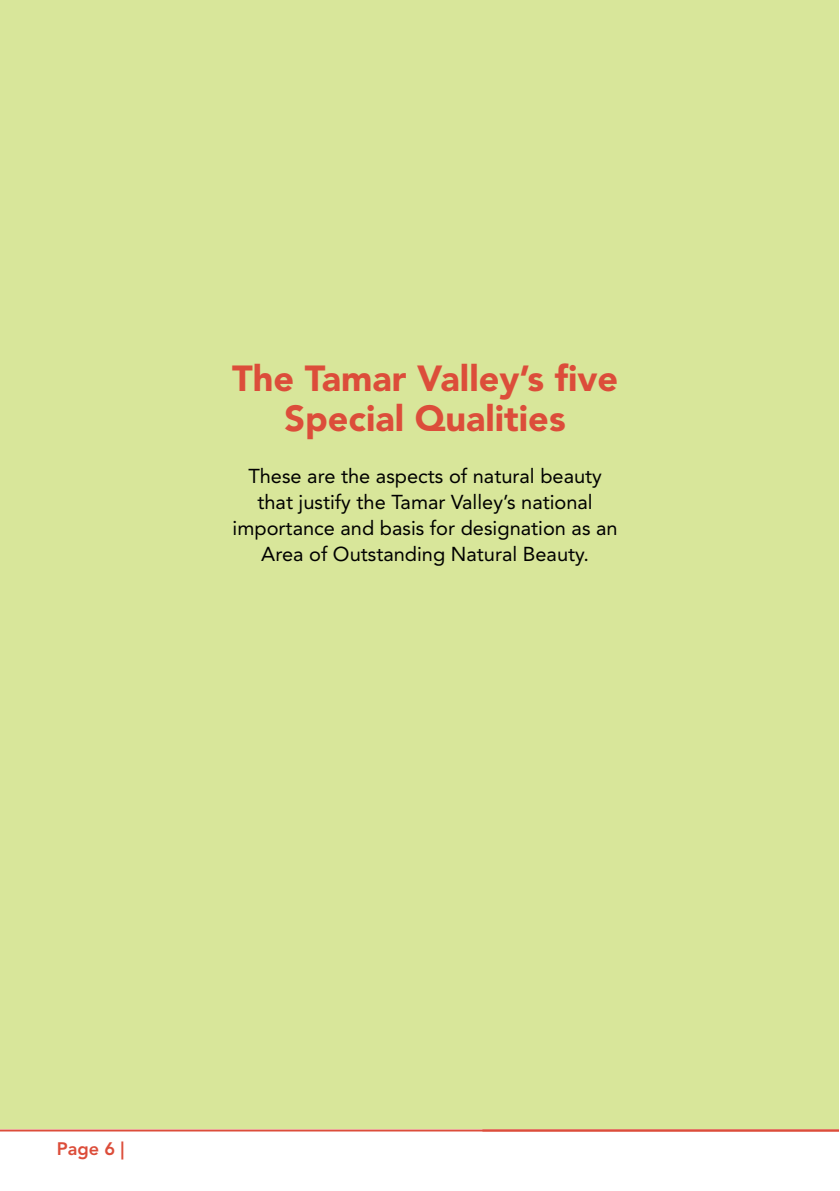
<style>
.page{position:relative;width:840px;height:1191px;background:#fff}
.page>*{position:absolute;margin:0;border:0;box-sizing:border-box;transform-origin:0 0}
.t1{font:900 36px/40px "Avenir LT";color:#dc4d3a;text-align:center}
.t2{font:20px/26px "Avenir LT";color:#000;text-align:center}
.t3{font:800 18px "Avenir LT";color:#dc4d3a}
</style>
<div class="page">
<hr style="left:0;top:1129px;width:838px;height:2px;background:#dc4d3a">
<div style="left:0;top:1px;width:838px;height:1127px;background:#d8e69a"></div>
<h1 class="t1" style="left:232px;top:358px;width:387px">The Tamar Valley’s five<br>Special Qualities</h1>
<p class="t2" style="left:232px;top:463px;width:386px">These are the aspects of natural beauty that justify the Tamar Valley’s national importance and basis for designation as an Area of Outstanding Natural Beauty.</p>
<p class="t3" style="left:57px;top:1137px;width:69px">Page 6 |</p>
</div>
